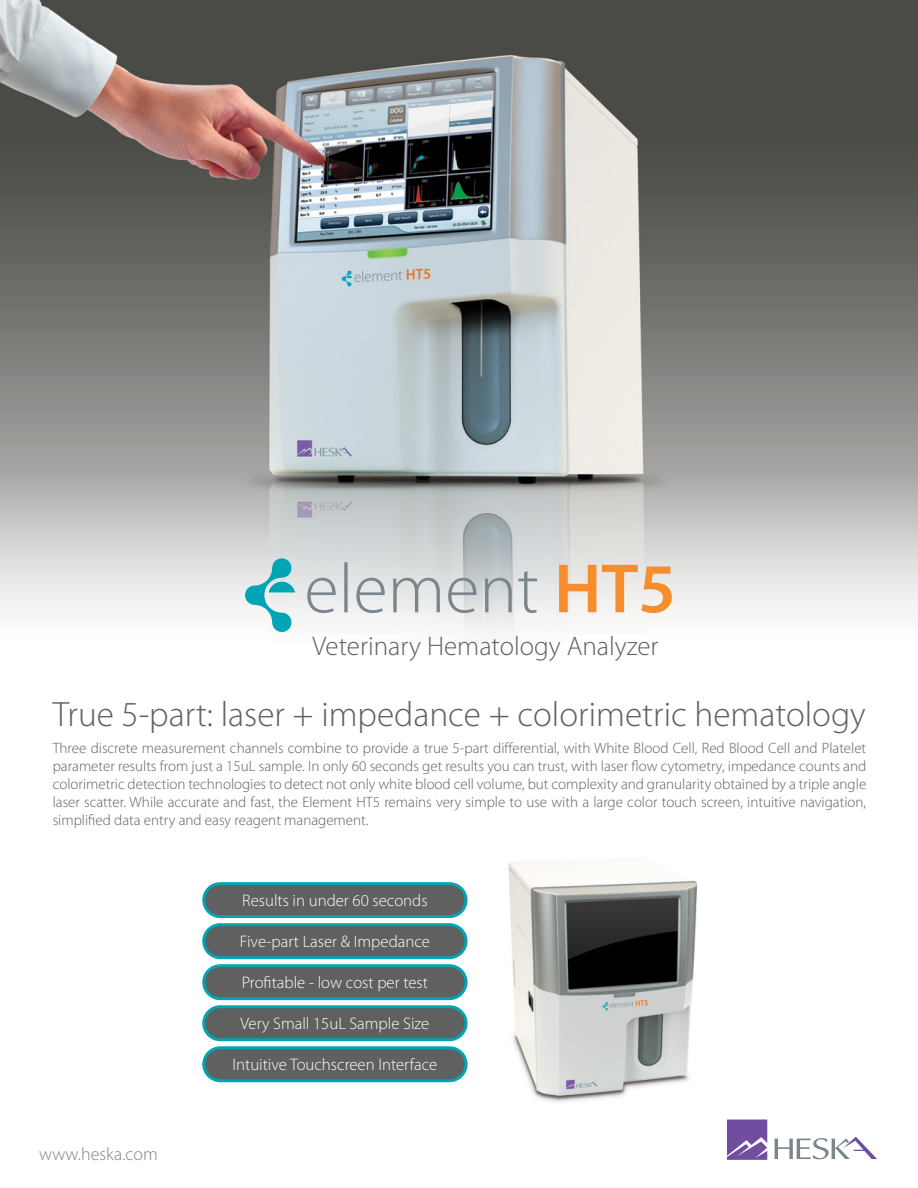
<style>
.page{position:relative;width:918px;height:1188px;background:#fff}
.page>*{position:absolute;margin:0;border:0;box-sizing:border-box;transform-origin:0 0}
.t1{font:300 35.25px "Myriad Pro";color:#616061}
.t2{font:300 27px "Myriad Pro";color:#616061}
.t3{font:300 18px "Myriad Pro";color:#848383}
.t4{font:300 16.8px "Myriad Pro";color:#fff}
.t5{font:300 15px/18px "Myriad Pro";color:#616061;text-align:justify}
</style>
<div class="page">
<img style="left:0;top:0;width:918px;height:1120px">
<svg style="left:727px;top:1120px;width:150px;height:40px"></svg>
<div style="left:204px;top:1048px;width:262px;height:33px;background:#616061;border-radius:16px"></div>
<div style="left:202px;top:1046px;width:266px;height:36px;border:3px solid #00a5b5;border-radius:16px"></div>
<div style="left:204px;top:1007px;width:262px;height:33px;background:#616061;border-radius:16px"></div>
<div style="left:202px;top:1005px;width:266px;height:36px;border:3px solid #00a5b5;border-radius:16px"></div>
<div style="left:204px;top:966px;width:262px;height:33px;background:#616061;border-radius:16px"></div>
<div style="left:202px;top:964px;width:266px;height:36px;border:3px solid #00a5b5;border-radius:16px"></div>
<div style="left:204px;top:925px;width:262px;height:33px;background:#616061;border-radius:16px"></div>
<div style="left:202px;top:923px;width:266px;height:36px;border:3px solid #00a5b5;border-radius:16px"></div>
<div style="left:204px;top:884px;width:262px;height:33px;background:#616061;border-radius:16px"></div>
<div style="left:202px;top:882px;width:266px;height:36px;border:3px solid #00a5b5;border-radius:16px"></div>
<svg style="left:559px;top:565px;width:113px;height:48px"></svg>
<svg style="left:244px;top:557px;width:51px;height:76px"></svg>
<svg style="left:307px;top:562px;width:230px;height:51px;background:#cdd1d3"></svg>
<h2 class="t2" style="left:313px;top:632px;width:347px">Veterinary Hematology Analyzer</h2>
<h1 class="t1" style="left:53px;top:695px;width:815px">True 5-part: laser + impedance + colorimetric hematology</h1>
<p class="t5" style="left:53px;top:739px;width:815px">Three discrete measurement channels combine to provide a true 5-part differential, with White Blood Cell, Red Blood Cell and Platelet parameter results from just a 15uL sample. In only 60 seconds get results you can trust, with laser flow cytometry, impedance counts and colorimetric detection technologies to detect not only white blood cell volume, but complexity and granularity obtained by a triple angle laser scatter. While accurate and fast, the Element HT5 remains very simple to use with a large color touch screen, intuitive navigation, simplified data entry and easy reagent management.</p>
<p class="t4" style="left:242px;top:891px;width:187px">Results in under 60 seconds</p>
<p class="t4" style="left:240px;top:932px;width:192px">Five-part Laser &amp; Impedance</p>
<p class="t4" style="left:242px;top:973px;width:188px">Profitable - low cost per test</p>
<p class="t4" style="left:241px;top:1014px;width:190px">Very Small 15uL Sample Size</p>
<p class="t3" style="left:39px;top:1144px;width:120px">www.heska.com</p>
<p class="t4" style="left:232px;top:1055px;width:206px">Intuitive Touchscreen Interface</p>
</div>
